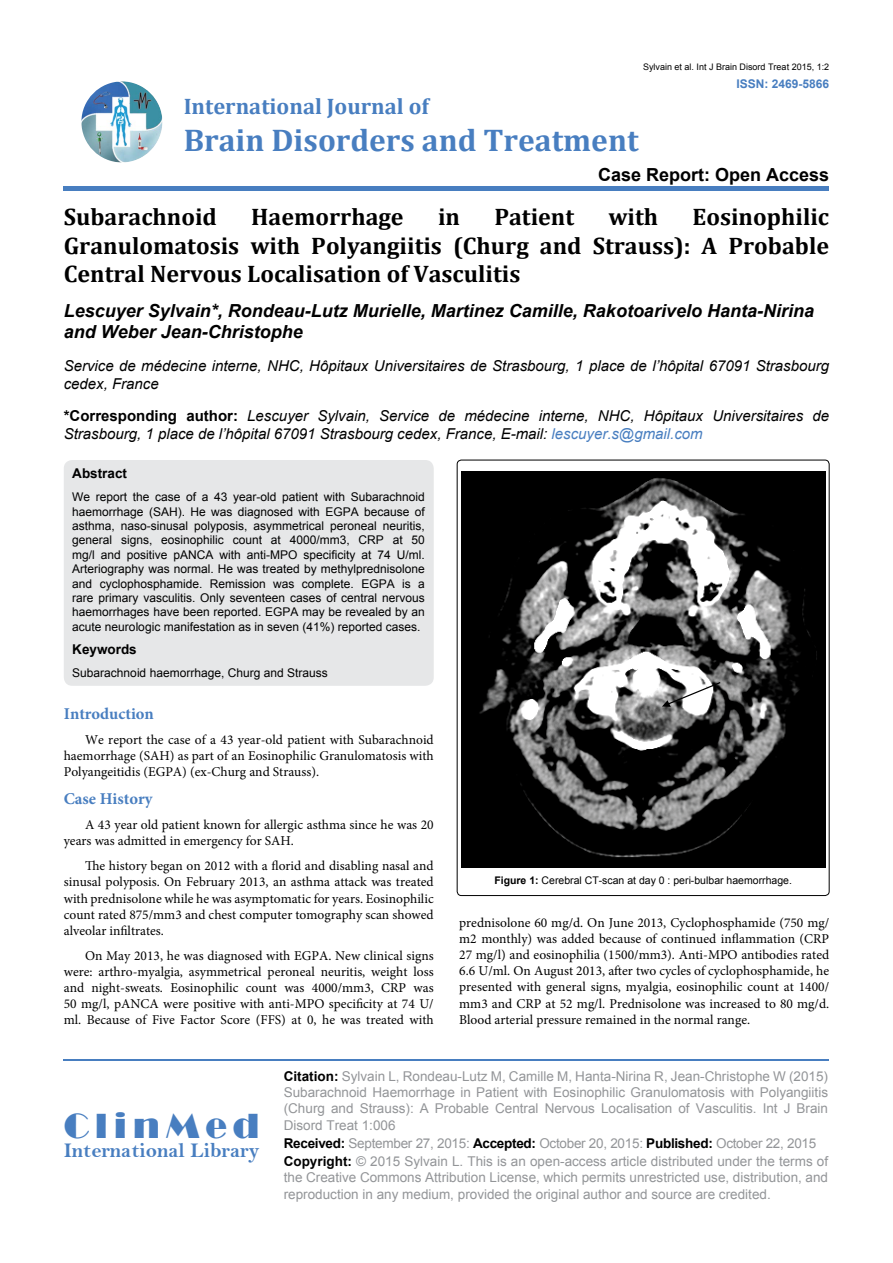
<style>
.page{position:relative;width:893px;height:1263px;background:#fff}
.page>*{position:absolute;margin:0;border:0;box-sizing:border-box;transform-origin:0 0}
.t1{font:36px "Broadway";letter-spacing:.16em;color:#487ec0}
.t2{font:700 31.5px "Cambria";color:#487ec0}
.t3{font:700 24px/28.8px "Cambria";color:#000;text-align:justify}
.t4{font:700 22.5px "Cambria";color:#487ec0}
.t5{font:21px "Bell MT Bold";color:#487ec0}
.t6{font:italic 700 18px/21.6px "Arial";color:#000}
.t7{font:700 18px "Arial";color:#000}
.t8{font:700 16.5px "Minion Pro";color:#487ec0}
.t9{font:italic 15px/18px "Arial";color:#000}
.t10{font:13.5px/16.2px "Minion Pro";color:#000;text-align:justify}
.t11{font:13.5px/16.2px "Arial";color:#939598}
.t12{font:700 13.5px "Arial";color:#000}
.t13{font:12px/14.4px "Arial";color:#000;text-align:justify}
.t14{font:700 12px "Arial";color:#487ec0}
.t15{font:10.5px "Arial";color:#000}
.t16{font:9px "Arial";color:#000}
.s1{font-weight:700;font-style:normal}
.s2{color:#487ec0}
.s3{font-weight:700}
.s4{font-weight:700;color:#000}
</style>
<div class="page">
<div style="left:64px;top:186px;width:765px;height:5px;background:#487ec0"></div>
<hr style="left:64px;top:1059px;width:765px;height:2px;background:#487ec0">
<img style="left:81px;top:81px;width:81px;height:81px;border-radius:41px">
<div style="left:64px;top:460px;width:370px;height:226px;background:#e6e7e8;border-radius:9px"></div>
<img style="left:461px;top:472px;width:364px;height:396px">
<svg style="left:662px;top:681px;width:60px;height:26px"></svg>
<p class="t16" style="left:643px;top:61px;width:188px">Sylvain et al. Int J Brain Disord Treat 2015, 1:2</p>
<p class="t14" style="left:736px;top:75px;width:94px">ISSN: 2469-5866</p>
<h3 class="t4" style="left:184px;top:90px;width:247px">International Journal of</h3>
<h2 class="t2" style="left:184px;top:118px;width:456px">Brain Disorders and Treatment</h2>
<h3 class="t7" style="left:598px;top:162px;width:233px">Case Report: Open Access</h3>
<h3 class="t3" style="left:64px;top:201px;width:767px;text-indent:629px">Eosinophilic Granulomatosis with Polyangiitis (Churg and Strauss): A Probable Central Nervous Localisation of Vasculitis</h3>
<h3 class="t6" style="left:64px;top:300px;width:752px">Lescuyer Sylvain*, Rondeau-Lutz Murielle, Martinez Camille, Rakotoarivelo Hanta-Nirina and Weber Jean-Christophe</h3>
<p class="t9" style="left:64px;top:356px;width:767px">Service de médecine interne, NHC, Hôpitaux Universitaires de Strasbourg, 1 place de l’hôpital 67091 Strasbourg cedex, France</p>
<p class="t9" style="left:64px;top:407px;width:767px"><span class="s1">*Corresponding author:</span> Lescuyer Sylvain, Service de médecine interne, NHC, Hôpitaux Universitaires de<br>Strasbourg, 1 place de l’hôpital 67091 Strasbourg cedex, France, E-mail: <span class="s2">lescuyer.s@gmail.com</span></p>
<h3 class="t3" style="left:64px;top:201px;width:155px">Subarachnoid</h3>
<h3 class="t3" style="left:251px;top:201px;width:154px">Haemorrhage</h3>
<h3 class="t3" style="left:438px;top:201px;width:24px">in</h3>
<h3 class="t3" style="left:494px;top:201px;width:81px">Patient</h3>
<h3 class="t3" style="left:608px;top:201px;width:51px">with</h3>
<p class="t12" style="left:72px;top:464px;width:56px">Abstract</p>
<p class="t13" style="left:72px;top:490px;width:354px">We report the case of a 43 year-old patient with Subarachnoid haemorrhage (SAH). He was diagnosed with EGPA because of asthma, naso-sinusal polyposis, asymmetrical peroneal neuritis, general signs, eosinophilic count at 4000/mm3, CRP at 50 mg/l and positive pANCA with anti-MPO specificity at 74 U/ml.<br>Arteriography was normal. He was treated by methylprednisolone and cyclophosphamide. Remission was complete. EGPA is a rare primary vasculitis. Only seventeen cases of central nervous haemorrhages have been reported. EGPA may be revealed by an acute neurologic manifestation as in seven (41%) reported cases.</p>
<p class="t12" style="left:72px;top:640px;width:66px">Keywords</p>
<p class="t13" style="left:72px;top:666px;width:257px">Subarachnoid haemorrhage, Churg and Strauss</p>
<p class="t8" style="left:64px;top:702px;width:92px">Introduction</p>
<p class="t10" style="left:64px;top:731px;width:371px;text-indent:21px">We report the case of a 43 year-old patient with Subarachnoid haemorrhage (SAH) as part of an Eosinophilic Granulomatosis with Polyangeitidis (EGPA) (ex-Churg and Strauss).</p>
<p class="t8" style="left:64px;top:787px;width:90px">Case History</p>
<p class="t10" style="left:64px;top:817px;width:371px;text-indent:21px">A 43 year old patient known for allergic asthma since he was 20 years was admitted in emergency for SAH.</p>
<p class="t10" style="left:64px;top:858px;width:371px;text-indent:21px">The history began on 2012 with a florid and disabling nasal and sinusal polyposis. On February 2013, an asthma attack was treated with prednisolone while he was asymptomatic for years. Eosinophilic count rated 875/mm3 and chest computer tomography scan showed alveolar infiltrates.</p>
<p class="t10" style="left:64px;top:947px;width:371px;text-indent:21px">On May 2013, he was diagnosed with EGPA. New clinical signs were: arthro-myalgia, asymmetrical peroneal neuritis, weight loss and night-sweats. Eosinophilic count was 4000/mm3, CRP was 50 mg/l, pANCA were positive with anti-MPO specificity at 74 U/ ml. Because of Five Factor Score (FFS) at 0, he was treated with</p>
<p class="t15" style="left:494px;top:873px;width:299px"><span class="s3">Figure 1:</span> Cerebral CT-scan at day 0 : peri-bulbar haemorrhage.</p>
<p class="t10" style="left:459px;top:914px;width:371px">prednisolone 60 mg/d. On June 2013, Cyclophosphamide (750 mg/ m2 monthly) was added because of continued inflammation (CRP 27 mg/l) and eosinophilia (1500/mm3). Anti-MPO antibodies rated 6.6 U/ml. On August 2013, after two cycles of cyclophosphamide, he presented with general signs, myalgia, eosinophilic count at 1400/ mm3 and CRP at 52 mg/l. Prednisolone was increased to 80 mg/d.<br>Blood arterial pressure remained in the normal range.</p>
<h1 class="t1" style="left:64px;top:1105px;width:197px">ClinMed</h1>
<h3 class="t5" style="left:64px;top:1138px;width:197px">International Library</h3>
<p class="t11" style="left:284px;top:1068px;width:546px;text-align:justify"><span class="s4">Citation:</span> Sylvain L, Rondeau-Lutz M, Camille M, Hanta-Nirina R, Jean-Christophe W (2015)<br>Subarachnoid Haemorrhage in Patient with Eosinophilic Granulomatosis with Polyangiitis (Churg and Strauss): A Probable Central Nervous Localisation of Vasculitis. Int J Brain Disord Treat 1:006</p>
<p class="t11" style="left:284px;top:1134px;width:546px;line-height:18.3px"><span class="s4">Received:</span> September 27, 2015: <span class="s4">Accepted:</span> October 20, 2015: <span class="s4">Published:</span> October 22, 2015<br><span class="s4">Copyright:</span> © 2015 Sylvain L. This is an open-access article distributed under the terms of</p>
<p class="t11" style="left:284px;top:1169px;width:546px">the Creative Commons Attribution License, which permits unrestricted use, distribution, and reproduction in any medium, provided the original author and source are credited.</p>
</div>
